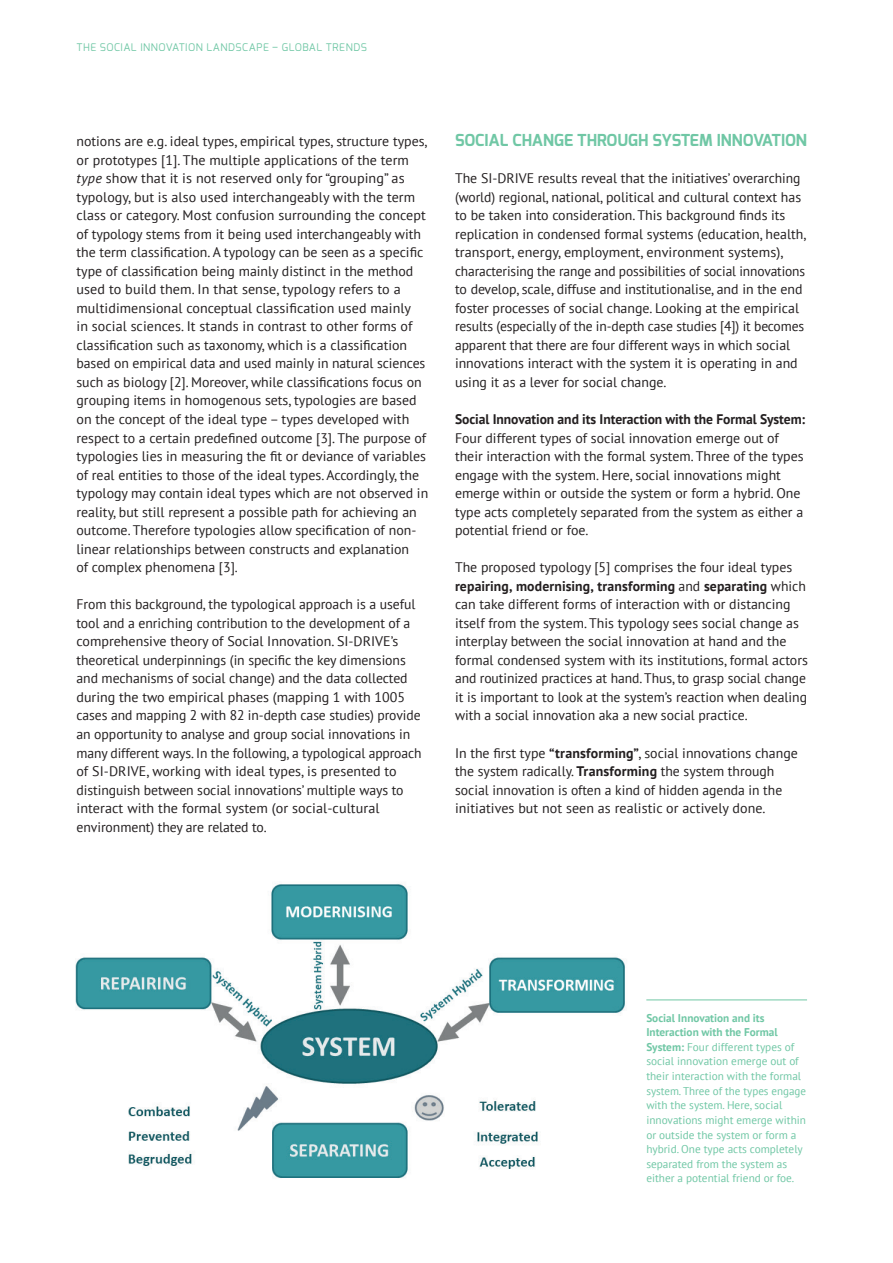
<style>
.page{position:relative;width:893px;height:1263px;background:#fff}
.page>*{position:absolute;margin:0;border:0;box-sizing:border-box;transform-origin:0 0}
.t1{font:700 16.5px "Exo";color:#70c7a5}
.t2{font:13.8px/18.5px "PT Sans";color:#231f20}
.t3{font:700 13.8px "PT Sans";letter-spacing:-.005em;color:#231f20}
.t4{font:11.25px/14.7px "PT Sans";color:#70c7a5}
.t5{font:10.5px "Exo";letter-spacing:.05em;color:#70c7a5}
.s1{font-style:italic}
.s2{font-weight:700}
</style>
<div class="page">
<img style="left:75px;top:883px;width:550px;height:295px">
<hr style="left:646px;top:999px;width:161px;height:1px;background:#70c7a5">
<p class="t5" style="left:77px;top:40px;width:292px">THE SOCIAL INNOVATION LANDSCAPE – GLOBAL TRENDS</p>
<p class="t2" style="left:77px;top:132px;width:353px">notions are e.g. ideal types, empirical types, structure types, or prototypes [1]. The multiple applications of the term <span class="s1">type</span> show that it is not reserved only for “grouping” as typology, but is also used interchangeably with the term class or category. Most confusion surrounding the concept of typology stems from it being used interchangeably with the term classification. A typology can be seen as a specific type of classification being mainly distinct in the method used to build them. In that sense, typology refers to a multidimensional conceptual classification used mainly<br>in social sciences. It stands in contrast to other forms of classification such as taxonomy, which is a classification based on empirical data and used mainly in natural sciences such as biology [2]. Moreover, while classifications focus on grouping items in homogenous sets, typologies are based on the concept of the ideal type – types developed with respect to a certain predefined outcome [3]. The purpose of typologies lies in measuring the fit or deviance of variables of real entities to those of the ideal types. Accordingly, the typology may contain ideal types which are not observed in reality, but still represent a possible path for achieving an outcome. Therefore typologies allow specification of non&shy;linear relationships between constructs and explanation<br>of complex phenomena [3].</p>
<p class="t2" style="left:77px;top:595px;width:346px">From this background, the typological approach is a useful tool and a enriching contribution to the development of a comprehensive theory of Social Innovation. SI-DRIVE’s theoretical underpinnings (in specific the key dimensions and mechanisms of social change) and the data collected during the two empirical phases (mapping 1 with 1005 cases and mapping 2 with 82 in-depth case studies) provide an opportunity to analyse and group social innovations in many different ways. In the following, a typological approach of SI-DRIVE, working with ideal types, is presented to distinguish between social innovations’ multiple ways to interact with the formal system (or social-cultural environment) they are related to.</p>
<p class="t1" style="left:455px;top:130px;width:354px">SOCIAL CHANGE THROUGH SYSTEM INNOVATION</p>
<p class="t2" style="left:455px;top:169px;width:353px">The SI-DRIVE results reveal that the initiatives’ overarching (world) regional, national, political and cultural context has to be taken into consideration. This background finds its replication in condensed formal systems (education, health, transport, energy, employment, environment systems), characterising the range and possibilities of social innovations to develop, scale, diffuse and institutionalise, and in the end foster processes of social change. Looking at the empirical results (especially of the in-depth case studies [4]) it becomes apparent that there are four different ways in which social innovations interact with the system it is operating in and using it as a lever for social change.</p>
<p class="t3" style="left:455px;top:410px;width:352px">Social Innovation and its Interaction with the Formal System:</p>
<p class="t2" style="left:455px;top:428px;width:350px">Four different types of social innovation emerge out of their interaction with the formal system. Three of the types engage with the system. Here, social innovations might emerge within or outside the system or form a hybrid. One type acts completely separated from the system as either a potential friend or foe.</p>
<p class="t2" style="left:455px;top:558px;width:354px">The proposed typology [5] comprises the four ideal types <span class="s2">repairing, modernising, transforming</span> and <span class="s2">separating</span> which can take different forms of interaction with or distancing itself from the system. This typology sees social change as interplay between the social innovation at hand and the formal condensed system with its institutions, formal actors and routinized practices at hand. Thus, to grasp social change it is important to look at the system’s reaction when dealing with a social innovation aka a new social practice.</p>
<p class="t2" style="left:455px;top:743px;width:344px">In the first type <span class="s2">“transforming”</span>, social innovations change the system radically. <span class="s2">Transforming</span> the system through social innovation is often a kind of hidden agenda in the initiatives but not seen as realistic or actively done.</p>
<p class="t4" style="left:646px;top:1010px;width:161px"><span class="s2">Social Innovation and its<br>Interaction with the Formal<br>System:</span> Four different types of social innovation emerge out of their interaction with the formal system. Three of the types engage with the system. Here, social innovations might emerge within or outside the system or form a hybrid. One type acts completely separated from the system as either a potential friend or foe.</p>
</div>
